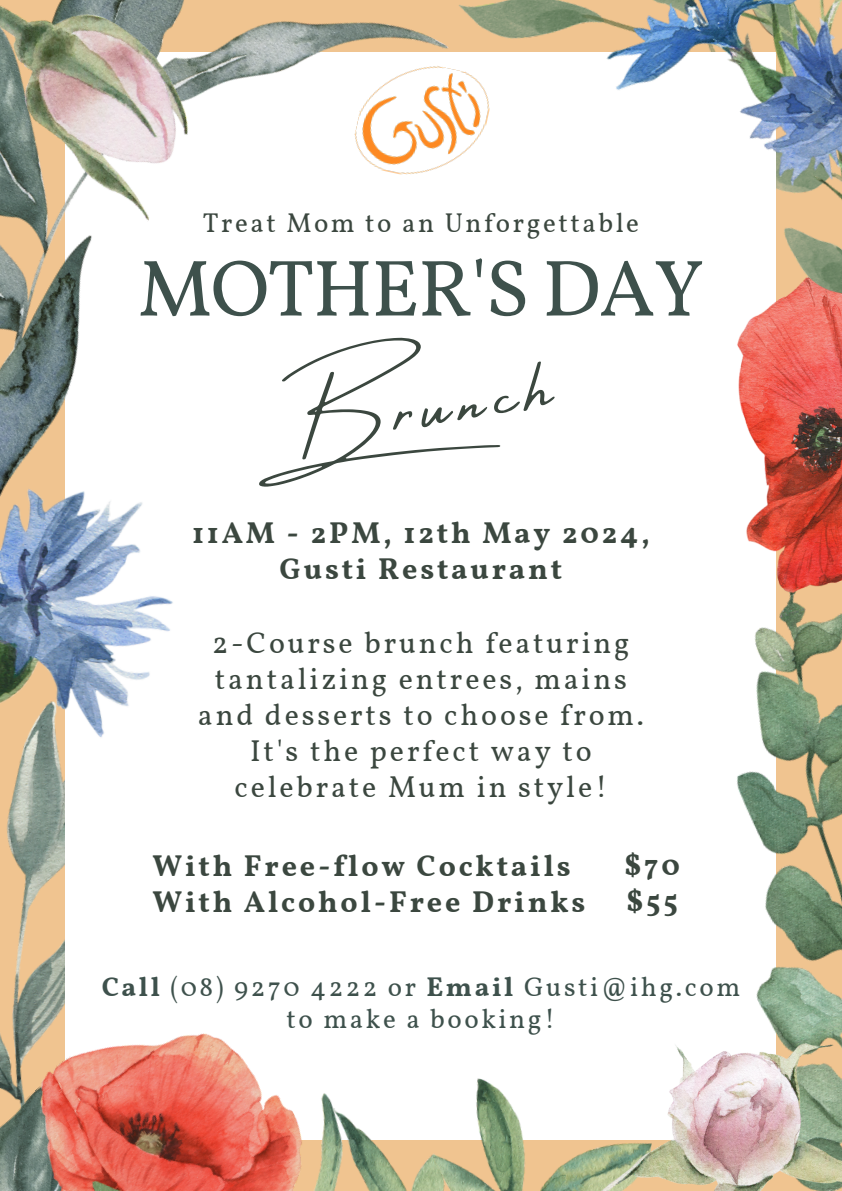
<style>
.page{position:relative;width:842px;height:1191px;background:#fff}
.page>*{position:absolute;margin:0;border:0;box-sizing:border-box;transform-origin:0 0}
.t1{font:80px "Vollkorn";letter-spacing:-.02em;color:#3e514c}
.t2{font:70px "Amsterdam Four";color:#3b473f}
.t3{font:30px/36px "Vollkorn";letter-spacing:.095em;color:#3b473f;text-align:center}
.t4{font:700 30px/36px "Vollkorn";letter-spacing:.095em;color:#3b473f}
.t5{font:27px/32.2px "Vollkorn";letter-spacing:.095em;color:#3e514c;text-align:center}
.t6{font:27px "Vollkorn";letter-spacing:.095em;color:#3b473f}
.s1{font-weight:700}
</style>
<div class="page">
<img style="left:756px;top:914px;width:86px;height:129px">
<img style="left:451px;top:69px;width:33px;height:93px">
<img style="left:0;top:0;width:451px;height:461px">
<img style="left:0;top:461px;width:173px;height:508px">
<img style="left:737px;top:300px;width:105px;height:614px">
<img style="left:0;top:969px;width:255px;height:221px">
<img style="left:675px;top:1043px;width:167px;height:147px">
<img style="left:66px;top:1077px;width:644px;height:113px">
<img style="left:484px;top:0;width:358px;height:300px">
<img style="left:0;top:0;width:222px;height:222px">
<p class="t6" style="left:203px;top:206px;width:438px">Treat Mom to an Unforgettable</p>
<p class="t1" style="left:138px;top:239px;width:568px">MOTHER'S DAY</p>
<p class="t2" style="left:246px;top:392px;width:304px;rotate:-8deg">Brunch</p>
<p class="t4" style="left:192px;top:517px;width:459px;text-align:center">11AM - 2PM, 12th May 2024,<br>Gusti Restaurant</p>
<p class="t3" style="left:198px;top:627px;width:448px">2-Course brunch featuring tantalizing entrees, mains and desserts to choose from.</p>
<p class="t3" style="left:234px;top:735px;width:374px">It's the perfect way to celebrate Mum in style!</p>
<h3 class="t4" style="left:152px;top:850px;width:435px">With Free-flow Cocktails<br>With Alcohol-Free Drinks</h3>
<p class="t4" style="left:625px;top:849px;width:57px">$70 $55</p>
<p class="t5" style="left:102px;top:972px;width:640px"><span class="s1">Call</span> (08) 9270 4222 or <span class="s1">Email</span> Gusti@ihg.com to make a booking!</p>
</div>
